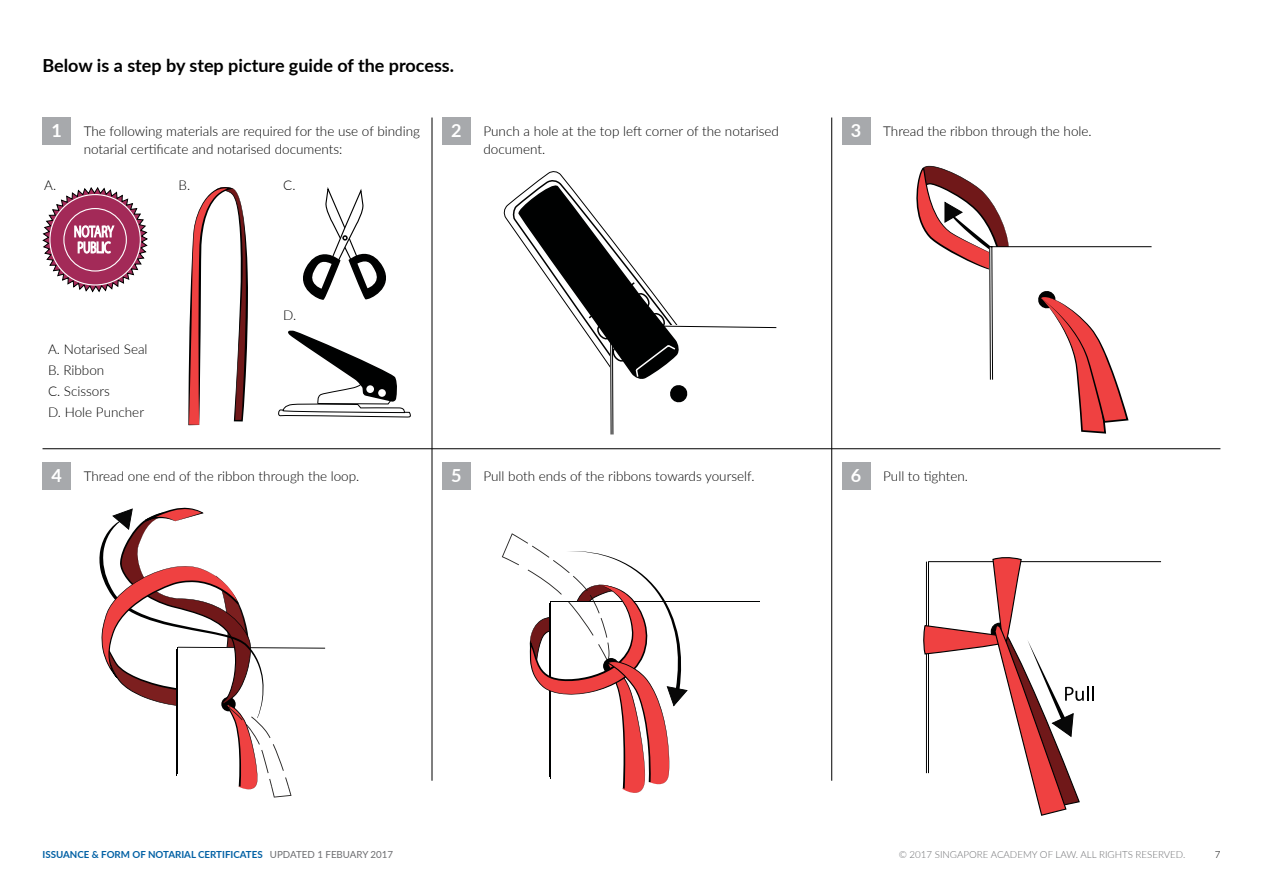
<style>
.page{position:relative;width:1263px;height:893px;background:#fff}
.page>*{position:absolute;margin:0;border:0;box-sizing:border-box;transform-origin:0 0}
.t1{font:700 18px "Lato";color:#000}
.t2{font:700 18px "Lato";color:#fff}
.t3{font:300 13.5px/21px "Lato";color:#000}
.t4{font:700 9.75px "Lato";color:#0060a4}
.t5{font:300 9.75px "Lato";color:#6d6e71}
.t6{font:300 9.75px "Lato";color:#000}
.s1{font-weight:400;color:#6d6e71}
</style>
<div class="page">
<hr style="left:43px;top:448px;width:1177px;height:1px;background:#000">
<hr style="left:432px;top:118px;width:1px;height:663px;background:#000">
<hr style="left:831px;top:118px;width:1px;height:663px;background:#000">
<div style="left:43px;top:118px;width:28px;height:27px;background:#a7a9ac"></div>
<div style="left:43px;top:463px;width:28px;height:27px;background:#a7a9ac"></div>
<div style="left:442px;top:118px;width:28px;height:27px;background:#a7a9ac"></div>
<div style="left:442px;top:463px;width:28px;height:27px;background:#a7a9ac"></div>
<div style="left:842px;top:118px;width:28px;height:27px;background:#a7a9ac"></div>
<div style="left:842px;top:463px;width:28px;height:27px;background:#a7a9ac"></div>
<svg style="left:42px;top:187px;width:106px;height:106px"></svg>
<svg style="left:278px;top:330px;width:133px;height:87px"></svg>
<div style="left:366px;top:385px;width:8px;height:8px;background:#fff;border-radius:50%"></div>
<div style="left:378px;top:389px;width:8px;height:8px;background:#fff;border-radius:50%"></div>
<svg style="left:303px;top:187px;width:83px;height:113px"></svg>
<svg style="left:188px;top:187px;width:60px;height:238px"></svg>
<svg style="left:503px;top:171px;width:274px;height:264px"></svg>
<svg style="left:916px;top:165px;width:236px;height:269px"></svg>
<svg style="left:99px;top:507px;width:226px;height:291px"></svg>
<hr style="left:176px;top:649px;width:1px;height:127px;background:#000101">
<hr style="left:551px;top:601px;width:209px;height:1px;background:#000101">
<svg style="left:502px;top:533px;width:186px;height:260px"></svg>
<hr style="left:928px;top:561px;width:233px;height:1px;background:#000101">
<svg style="left:923px;top:557px;width:170px;height:259px"></svg>
<h1 class="t1" style="left:43px;top:52px;width:413px">Below is a step by step picture guide of the process.</h1>
<h1 class="t2" style="left:51px;top:117px;width:12px">1</h1>
<p class="t3" style="left:84px;top:122px;width:338px;line-height:18px">The following materials are required for the use of binding notarial certificate and notarised documents:</p>
<p class="t3" style="left:44px;top:174px;width:13px">A.</p>
<p class="t3" style="left:179px;top:174px;width:13px">B.</p>
<p class="t3" style="left:283px;top:174px;width:14px">C.</p>
<h1 class="t2" style="left:451px;top:117px;width:12px">2</h1>
<p class="t3" style="left:483px;top:122px;width:297px;line-height:18px">Punch a hole at the top left corner of the notarised document.</p>
<p class="t3" style="left:48px;top:338px;width:101px">A. Notarised Seal<br>B. Ribbon<br>C. Scissors<br>D. Hole Puncher</p>
<p class="t3" style="left:283px;top:304px;width:15px">D.</p>
<h1 class="t2" style="left:51px;top:462px;width:12px">4</h1>
<p class="t3" style="left:84px;top:465px;width:277px">Thread one end of the ribbon through the loop.</p>
<h1 class="t2" style="left:451px;top:462px;width:12px">5</h1>
<p class="t3" style="left:483px;top:465px;width:273px">Pull both ends of the ribbons towards yourself.</p>
<h1 class="t2" style="left:851px;top:117px;width:12px">3</h1>
<p class="t3" style="left:883px;top:120px;width:210px">Thread the ribbon through the hole.</p>
<h1 class="t2" style="left:851px;top:462px;width:12px">6</h1>
<p class="t3" style="left:883px;top:465px;width:86px">Pull to tighten.</p>
<p class="t4" style="left:43px;top:848px;width:352px">ISSUANCE &amp; FORM OF NOTARIAL CERTIFICATES <span class="s1">UPDATED 1 FEBUARY 2017</span></p>
<p class="t5" style="left:899px;top:848px;width:288px">© 2017 SINGAPORE ACADEMY OF LAW. ALL RIGHTS RESERVED.</p>
<p class="t6" style="left:1215px;top:848px;width:7px">7</p>
</div>
